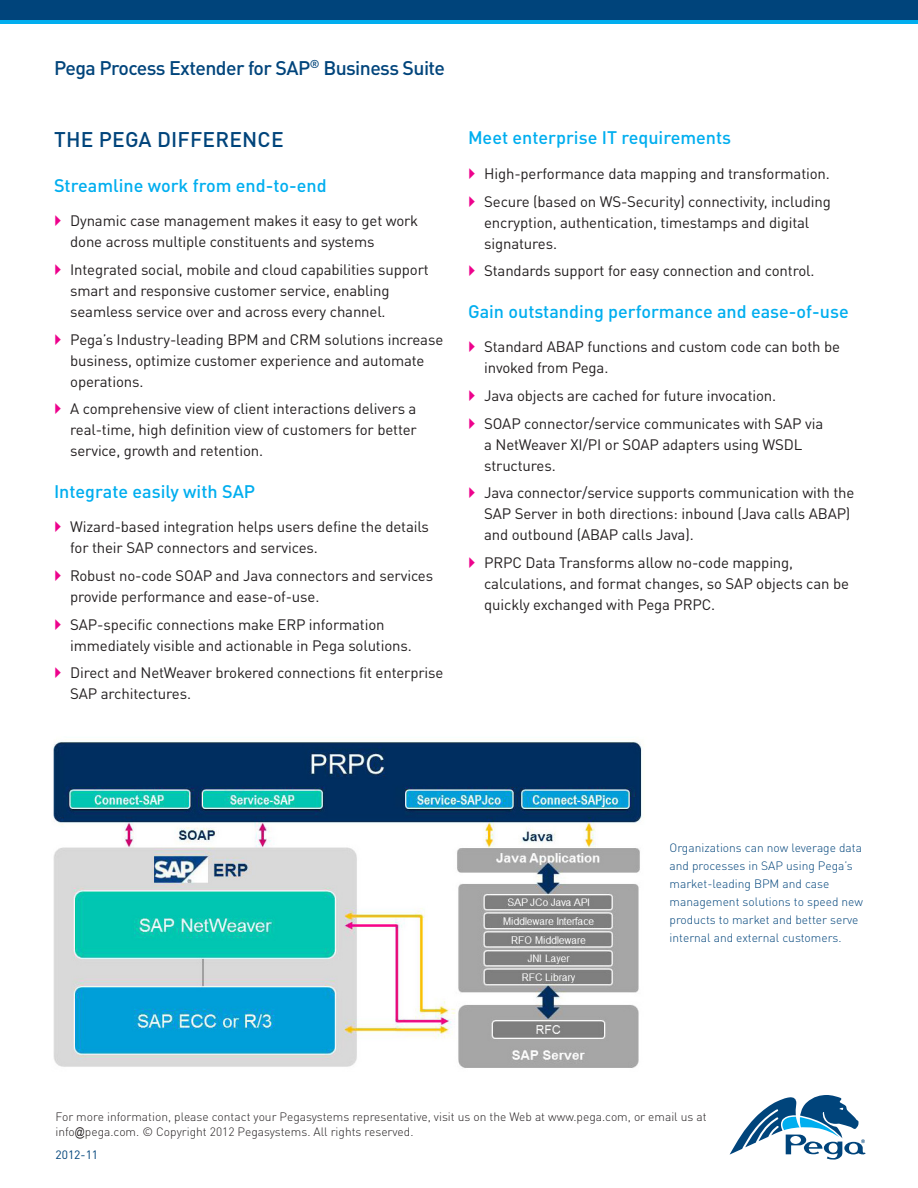
<style>
.page{position:relative;width:918px;height:1188px;background:#fff}
.page>*{position:absolute;margin:0;border:0;box-sizing:border-box;transform-origin:0 0}
.Second_Page_Header{font:500 21px "DIN Pro";letter-spacing:.01em;color:#00447b}
.Second_Page_Label{font:500 19.5px "DINOT";letter-spacing:-.03em;color:#00447b}
.Second_Page_Subhead{font:500 18px "DIN Pro";color:#00aeef}
.t1{font:15px/21px "DIN Pro";letter-spacing:-.01em;color:#231f20}
.t2{font:300 12px/18px "DIN Pro";color:#00447b}
.t3{font:300 12px/15px "DIN Pro";color:#231f20}
.t4{font:12px "DIN Pro";color:#00447b}
.s1{font-family:"Arial Narrow";font-weight:400}
</style>
<div class="page">
<div style="left:0;top:0;width:918px;height:24px;background:#00aeef"></div>
<div style="left:0;top:0;width:918px;height:20px;background:#00447b"></div>
<svg style="left:730px;top:1095px;width:136px;height:65px"></svg>
<img style="left:53px;top:739px;width:591px;height:329px">
<p class="Second_Page_Label" style="left:54px;top:55px;width:393px">Pega Process Extender for SAP<sup>®</sup> Business Suite</p>
<p class="Second_Page_Header" style="left:54px;top:122px;width:231px">THE PEGA DIFFERENCE</p>
<p class="Second_Page_Subhead" style="left:54px;top:170px;width:274px">Streamline work from end-to-end</p>
<p class="t1" style="left:70px;top:209px;width:350px">Dynamic case management makes it easy to get work done across multiple constituents and systems</p>
<p class="t1" style="left:70px;top:257px;width:360px">Integrated social, mobile and cloud capabilities support smart and responsive customer service, enabling seamless service over and across every channel.</p>
<p class="t1" style="left:70px;top:327px;width:375px">Pega’s Industry-leading BPM and CRM solutions increase business, optimize customer experience and automate operations.</p>
<p class="t1" style="left:70px;top:397px;width:348px;text-align:justify">A comprehensive view of client interactions delivers a real-time, high definition view of customers for better service, growth and retention.</p>
<p class="Second_Page_Subhead" style="left:54px;top:476px;width:203px">Integrate easily with SAP</p>
<p class="t1" style="left:70px;top:515px;width:360px">Wizard-based integration helps users define the details for their SAP connectors and services.</p>
<p class="t1" style="left:70px;top:563px;width:365px">Robust no-code SOAP and Java connectors and services provide performance and ease-of-use.</p>
<p class="t1" style="left:70px;top:612px;width:343px">SAP-specific connections make ERP information immediately visible and actionable in Pega solutions.</p>
<p class="t1" style="left:70px;top:661px;width:375px">Direct and NetWeaver brokered connections fit enterprise<br>SAP architectures.</p>
<p class="Second_Page_Subhead" style="left:468px;top:123px;width:265px">Meet enterprise IT requirements</p>
<p class="t1" style="left:484px;top:162px;width:347px">High-performance data mapping and transformation.</p>
<p class="t1" style="left:484px;top:189px;width:348px">Secure (based on WS-Security) connectivity, including encryption, authentication, timestamps and digital signatures.</p>
<p class="t1" style="left:484px;top:259px;width:332px">Standards support for easy connection and control.</p>
<p class="Second_Page_Subhead" style="left:468px;top:297px;width:382px">Gain outstanding performance and ease-of-use</p>
<p class="t1" style="left:484px;top:335px;width:357px">Standard ABAP functions and custom code can both be invoked from Pega.</p>
<p class="t1" style="left:484px;top:384px;width:294px">Java objects are cached for future invocation.</p>
<p class="t1" style="left:484px;top:411px;width:341px">SOAP connector/service communicates with SAP via a NetWeaver XI/PI or SOAP adapters using WSDL structures.</p>
<p class="t1" style="left:484px;top:481px;width:372px">Java connector/service supports communication with the<br>SAP Server in both directions: inbound (Java calls ABAP) and outbound (ABAP calls Java).</p>
<p class="t1" style="left:484px;top:551px;width:366px">PRPC Data Transforms allow no-code mapping, calculations, and format changes, so SAP objects can be quickly exchanged with Pega PRPC.</p>
<p class="t2" style="left:670px;top:838px;width:195px">Organizations can now leverage data and processes in SAP using Pega’s market-leading BPM and case management solutions to speed new products to market and better serve internal and external customers.</p>
<p class="t3" style="left:56px;top:1108px;width:653px">For more information, please contact your Pegasystems representative, visit us on the Web at www.pega.com, or email us at info<span class="s1">@</span>pega.com. © Copyright 2012 Pegasystems. All rights reserved.</p>
<p class="t4" style="left:56px;top:1145px;width:44px">2012-11</p>
</div>
